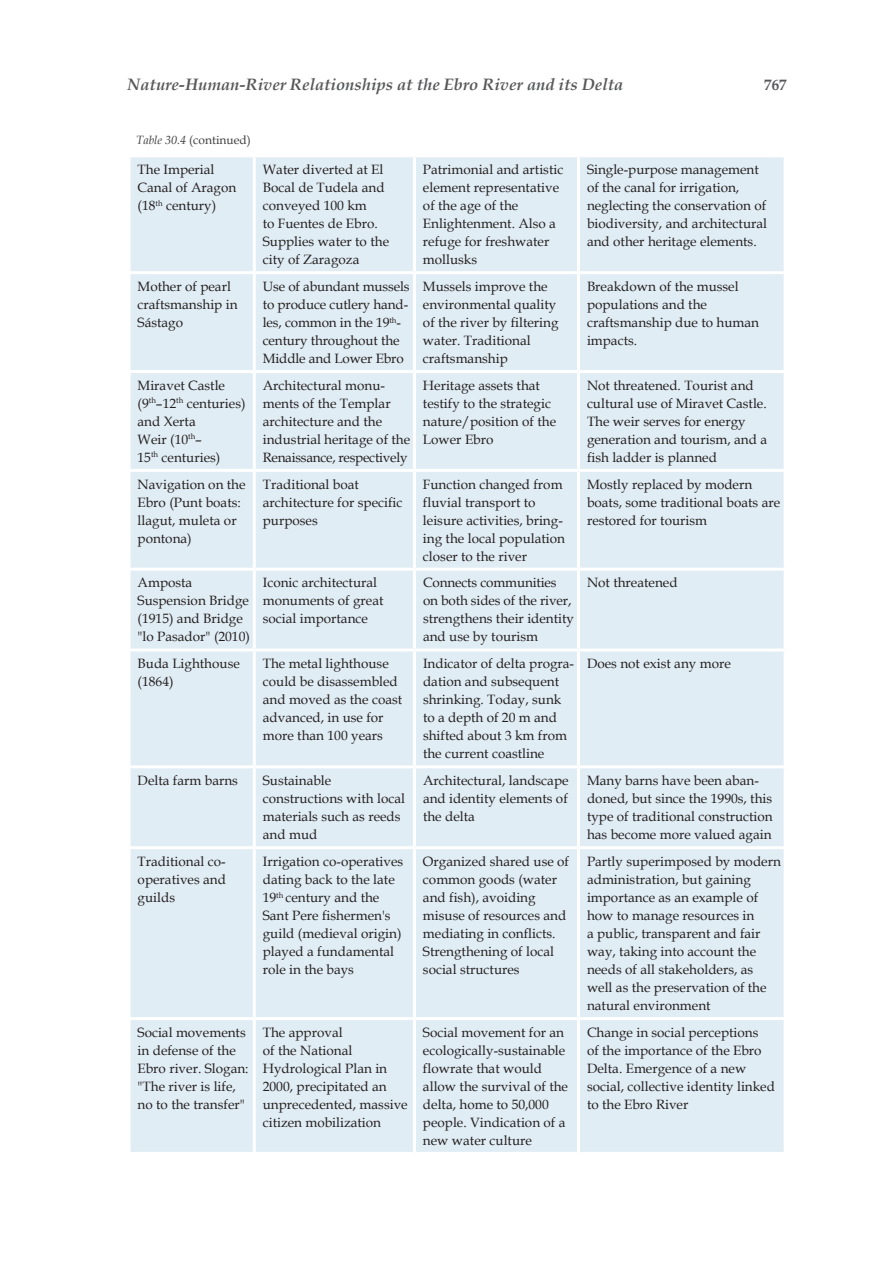
<style>
.page{position:relative;width:893px;height:1263px;background:#fff}
.page>*{position:absolute;margin:0;border:0;box-sizing:border-box;transform-origin:0 0}
.t1{font:italic 700 16.5px "Book Antiqua";color:#57585a}
.t2{font:700 15px "Book Antiqua";color:#57585a}
.t3{font:13.5px/18px "Book Antiqua";color:#231f20}
.t4{font:12px "Book Antiqua";color:#3e3e3f}
.s1{font-style:italic}
</style>
<div class="page">
<div style="left:131px;top:157px;width:653px;height:995px;background:#e1edf4"></div>
<hr style="left:253px;top:157px;width:3px;height:114px;background:#fff">
<hr style="left:413px;top:157px;width:3px;height:114px;background:#fff">
<hr style="left:577px;top:157px;width:3px;height:114px;background:#fff">
<hr style="left:128px;top:271px;width:126px;height:3px;background:#fff">
<hr style="left:254px;top:271px;width:160px;height:3px;background:#fff">
<hr style="left:253px;top:274px;width:3px;height:96px;background:#fff">
<hr style="left:414px;top:271px;width:164px;height:3px;background:#fff">
<hr style="left:413px;top:274px;width:3px;height:96px;background:#fff">
<hr style="left:578px;top:271px;width:209px;height:3px;background:#fff">
<hr style="left:577px;top:274px;width:3px;height:96px;background:#fff">
<hr style="left:128px;top:370px;width:126px;height:3px;background:#fff">
<hr style="left:254px;top:370px;width:160px;height:3px;background:#fff">
<hr style="left:253px;top:373px;width:3px;height:96px;background:#fff">
<hr style="left:414px;top:370px;width:164px;height:3px;background:#fff">
<hr style="left:413px;top:373px;width:3px;height:96px;background:#fff">
<hr style="left:578px;top:370px;width:209px;height:3px;background:#fff">
<hr style="left:577px;top:373px;width:3px;height:96px;background:#fff">
<hr style="left:128px;top:469px;width:126px;height:3px;background:#fff">
<hr style="left:254px;top:469px;width:160px;height:3px;background:#fff">
<hr style="left:253px;top:472px;width:3px;height:96px;background:#fff">
<hr style="left:414px;top:469px;width:164px;height:3px;background:#fff">
<hr style="left:413px;top:472px;width:3px;height:96px;background:#fff">
<hr style="left:578px;top:469px;width:209px;height:3px;background:#fff">
<hr style="left:577px;top:472px;width:3px;height:96px;background:#fff">
<hr style="left:128px;top:568px;width:126px;height:3px;background:#fff">
<hr style="left:254px;top:568px;width:160px;height:3px;background:#fff">
<hr style="left:253px;top:571px;width:3px;height:77px;background:#fff">
<hr style="left:414px;top:568px;width:164px;height:3px;background:#fff">
<hr style="left:413px;top:571px;width:3px;height:77px;background:#fff">
<hr style="left:578px;top:568px;width:209px;height:3px;background:#fff">
<hr style="left:577px;top:571px;width:3px;height:77px;background:#fff">
<hr style="left:128px;top:648px;width:126px;height:3px;background:#fff">
<hr style="left:254px;top:648px;width:160px;height:3px;background:#fff">
<hr style="left:253px;top:651px;width:3px;height:114px;background:#fff">
<hr style="left:414px;top:648px;width:164px;height:3px;background:#fff">
<hr style="left:413px;top:651px;width:3px;height:114px;background:#fff">
<hr style="left:578px;top:648px;width:209px;height:3px;background:#fff">
<hr style="left:577px;top:651px;width:3px;height:114px;background:#fff">
<hr style="left:128px;top:765px;width:126px;height:3px;background:#fff">
<hr style="left:254px;top:765px;width:160px;height:3px;background:#fff">
<hr style="left:253px;top:768px;width:3px;height:78px;background:#fff">
<hr style="left:414px;top:765px;width:164px;height:3px;background:#fff">
<hr style="left:413px;top:768px;width:3px;height:78px;background:#fff">
<hr style="left:578px;top:765px;width:209px;height:3px;background:#fff">
<hr style="left:577px;top:768px;width:3px;height:78px;background:#fff">
<hr style="left:128px;top:846px;width:126px;height:3px;background:#fff">
<hr style="left:254px;top:846px;width:160px;height:3px;background:#fff">
<hr style="left:253px;top:849px;width:3px;height:168px;background:#fff">
<hr style="left:414px;top:846px;width:164px;height:3px;background:#fff">
<hr style="left:413px;top:849px;width:3px;height:168px;background:#fff">
<hr style="left:578px;top:846px;width:209px;height:3px;background:#fff">
<hr style="left:577px;top:849px;width:3px;height:168px;background:#fff">
<hr style="left:128px;top:1017px;width:126px;height:3px;background:#fff">
<hr style="left:254px;top:1017px;width:160px;height:3px;background:#fff">
<hr style="left:253px;top:1020px;width:3px;height:132px;background:#fff">
<hr style="left:414px;top:1017px;width:164px;height:3px;background:#fff">
<hr style="left:413px;top:1020px;width:3px;height:132px;background:#fff">
<hr style="left:578px;top:1017px;width:209px;height:3px;background:#fff">
<hr style="left:577px;top:1020px;width:3px;height:132px;background:#fff">
<p class="t1" style="left:128px;top:73px;width:497px">Nature-Human-River Relationships at the Ebro River and its Delta</p>
<p class="t2" style="left:764px;top:75px;width:24px">767</p>
<p class="t4" style="left:136px;top:132px;width:116px"><span class="s1">Table 30.4</span> (continued)</p>
<p class="t3" style="left:138px;top:160px;width:100px">The Imperial<br>Canal of Aragon (18<sup>th</sup> century)</p>
<p class="t3" style="left:263px;top:160px;width:128px">Water diverted at El<br>Bocal de Tudela and conveyed 100 km<br>to Fuentes de Ebro.<br>Supplies water to the city of Zaragoza</p>
<p class="t3" style="left:423px;top:160px;width:142px">Patrimonial and artistic element representative of the age of the<br>Enlightenment. Also a refuge for freshwater mollusks</p>
<p class="t3" style="left:587px;top:160px;width:182px">Single-purpose management of the canal for irrigation, neglecting the conservation of biodiversity, and architectural and other heritage elements.</p>
<p class="t3" style="left:138px;top:277px;width:102px">Mother of pearl craftsmanship in<br>Sástago</p>
<p class="t3" style="left:263px;top:277px;width:148px">Use of abundant mussels to produce cutlery hand&shy;les, common in the 19<sup>th&shy;</sup>century throughout the<br>Middle and Lower Ebro</p>
<p class="t3" style="left:423px;top:277px;width:137px">Mussels improve the environmental quality of the river by filtering water. Traditional craftsmanship</p>
<p class="t3" style="left:587px;top:277px;width:174px">Breakdown of the mussel populations and the craftsmanship due to human impacts.</p>
<p class="t3" style="left:138px;top:376px;width:109px">Miravet Castle (9<sup>th</sup>–12<sup>th</sup> centuries) and Xerta<br>Weir (10<sup>th</sup>–<br>15<sup>th</sup> centuries)</p>
<p class="t3" style="left:263px;top:376px;width:149px">Architectural monu&shy;ments of the Templar architecture and the industrial heritage of the<br>Renaissance, respectively</p>
<p class="t3" style="left:423px;top:376px;width:135px">Heritage assets that testify to the strategic nature/position of the<br>Lower Ebro</p>
<p class="t3" style="left:587px;top:376px;width:182px">Not threatened. Tourist and cultural use of Miravet Castle.<br>The weir serves for energy generation and tourism, and a fish ladder is planned</p>
<p class="t3" style="left:138px;top:475px;width:110px">Navigation on the<br>Ebro (Punt boats: llagut, muleta or pontona)</p>
<p class="t3" style="left:263px;top:475px;width:141px">Traditional boat architecture for specific purposes</p>
<p class="t3" style="left:423px;top:475px;width:144px">Function changed from fluvial transport to leisure activities, bring&shy;ing the local population closer to the river</p>
<p class="t3" style="left:587px;top:475px;width:195px">Mostly replaced by modern boats, some traditional boats are restored for tourism</p>
<p class="t3" style="left:138px;top:573px;width:114px">Amposta<br>Suspension Bridge (1915) and Bridge "lo Pasador" (2010)</p>
<p class="t3" style="left:263px;top:573px;width:122px">Iconic architectural monuments of great social importance</p>
<p class="t3" style="left:423px;top:573px;width:153px">Connects communities on both sides of the river, strengthens their identity and use by tourism</p>
<p class="t3" style="left:587px;top:573px;width:92px">Not threatened</p>
<p class="t3" style="left:138px;top:654px;width:104px">Buda Lighthouse (1864)</p>
<p class="t3" style="left:263px;top:654px;width:141px">The metal lighthouse could be disassembled and moved as the coast advanced, in use for more than 100 years</p>
<p class="t3" style="left:423px;top:654px;width:152px">Indicator of delta progra&shy;dation and subsequent shrinking. Today, sunk to a depth of 20 m and shifted about 3 km from the current coastline</p>
<p class="t3" style="left:587px;top:654px;width:145px">Does not exist any more</p>
<p class="t3" style="left:138px;top:771px;width:102px">Delta farm barns</p>
<p class="t3" style="left:263px;top:771px;width:144px">Sustainable constructions with local materials such as reeds and mud</p>
<p class="t3" style="left:423px;top:771px;width:147px;text-align:justify">Architectural, landscape and identity elements of the delta</p>
<p class="t3" style="left:587px;top:771px;width:187px">Many barns have been aban&shy;doned, but since the 1990s, this type of traditional construction has become more valued again</p>
<p class="t3" style="left:138px;top:852px;width:90px;text-align:justify">Traditional co&shy;operatives and guilds</p>
<p class="t3" style="left:263px;top:852px;width:142px">Irrigation co-operatives dating back to the late<br>19<sup>th</sup> century and the<br>Sant Pere fishermen's guild (medieval origin) played a fundamental role in the bays</p>
<p class="t3" style="left:423px;top:852px;width:148px">Organized shared use of common goods (water and fish), avoiding misuse of resources and mediating in conflicts.<br>Strengthening of local social structures</p>
<p class="t3" style="left:587px;top:852px;width:195px">Partly superimposed by modern administration, but gaining importance as an example of how to manage resources in<br>a public, transparent and fair way, taking into account the needs of all stakeholders, as well as the preservation of the natural environment</p>
<p class="t3" style="left:138px;top:1023px;width:113px">Social movements in defense of the<br>Ebro river. Slogan: "The river is life, no to the transfer"</p>
<p class="t3" style="left:263px;top:1023px;width:146px">The approval<br>of the National<br>Hydrological Plan in<br>2000, precipitated an unprecedented, massive citizen mobilization</p>
<p class="t3" style="left:423px;top:1023px;width:147px">Social movement for an ecologically-sustainable flowrate that would allow the survival of the delta, home to 50,000 people. Vindication of a new water culture</p>
<p class="t3" style="left:587px;top:1023px;width:189px">Change in social perceptions<br>of the importance of the Ebro<br>Delta. Emergence of a new social, collective identity linked to the Ebro River</p>
</div>
